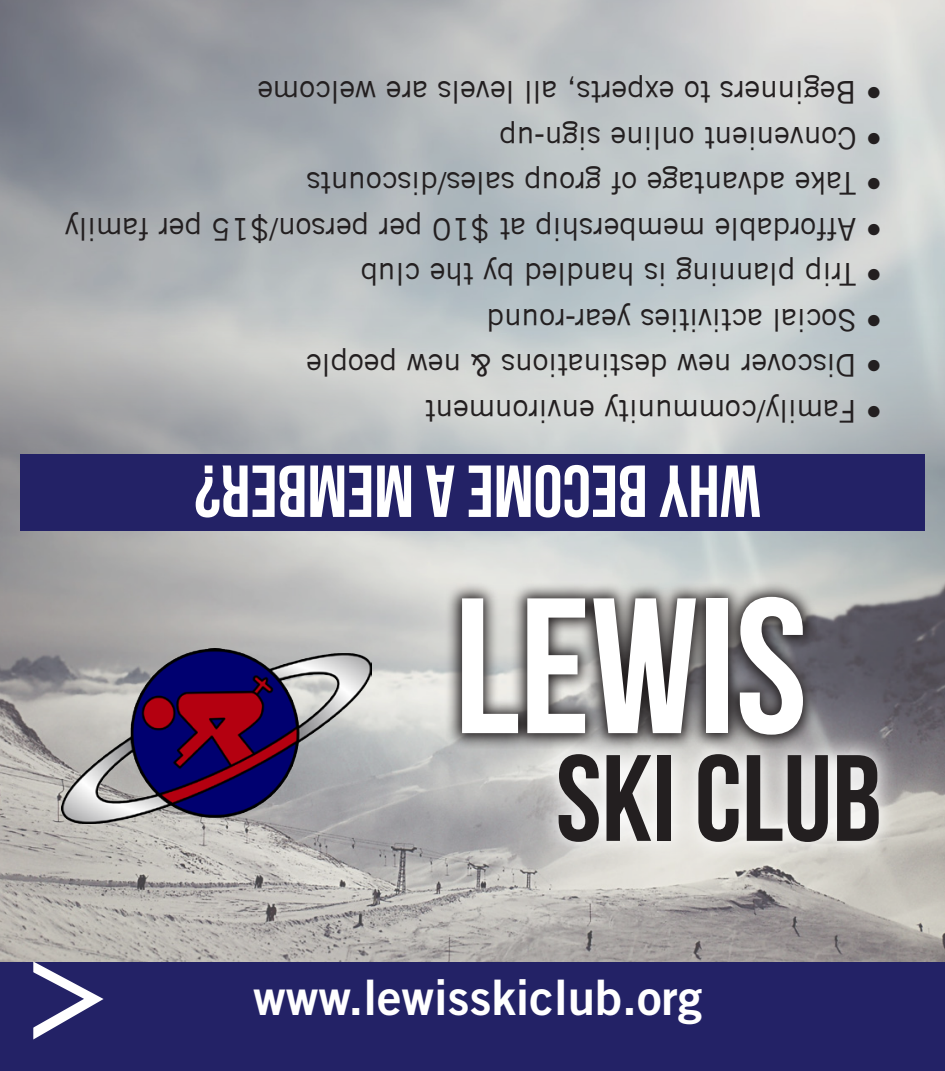
<style>
.page{position:relative;width:945px;height:1071px;background:#fff}
.page>*{position:absolute;margin:0;border:0;box-sizing:border-box;transform-origin:0 0}
.t1{font:192.5px "Bebas Neue";color:#fff}
.t2{font:122.5px "Bebas Neue";color:#231f20}
.t3{font:73.5px "Bebas Neue";color:#fff}
.t4{font:49px "Trade Gothic LT Std Bd 2";color:#fff}
.t5{font:31.5px "Trade Gothic";color:#231f20}
</style>
<div class="page">
<img style="left:0;top:297px;width:945px;height:666px">
<img style="left:61px;top:648px;width:311px;height:175px">
<svg style="left:443px;top:579px;width:374px;height:170px;background:#686565"></svg>
<svg style="left:533px;top:729px;width:364px;height:131px"></svg>
<div style="left:0;top:963px;width:945px;height:108px;background:#232266"></div>
<svg style="left:14px;top:962px;width:90px;height:78px"></svg>
<div style="left:20px;top:455px;width:905px;height:76px;background:#232266"></div>
<p class="t5" style="left:882px;top:111px;width:626px;rotate:-180deg">• Beginners to experts, all levels are welcome</p>
<p class="t5" style="left:882px;top:157px;width:384px;rotate:-180deg">• Convenient online sign-up</p>
<p class="t5" style="left:882px;top:202px;width:577px;rotate:-180deg">• Take advantage of group sales/discounts</p>
<p class="t5" style="left:882px;top:248px;width:819px;rotate:-180deg">• Affordable membership at $10 per person/$15 per family</p>
<p class="t5" style="left:882px;top:293px;width:523px;rotate:-180deg">• Trip planning is handled by the club</p>
<p class="t5" style="left:882px;top:339px;width:397px;rotate:-180deg">• Social activities year-round</p>
<p class="t5" style="left:882px;top:384px;width:577px;rotate:-180deg">• Discover new destinations &amp; new people</p>
<p class="t5" style="left:882px;top:430px;width:458px;rotate:-180deg">• Family/community environment</p>
<p class="t3" style="left:761px;top:531px;width:568px;rotate:-180deg">Why become a member?</p>
<p class="t1" style="left:454px;top:561px;width:355px">LEWIS</p>
<p class="t2" style="left:556px;top:731px;width:328px">SKI CLUB</p>
<p class="t4" style="left:253px;top:968px;width:451px">www.lewisskiclub.org</p>
</div>
